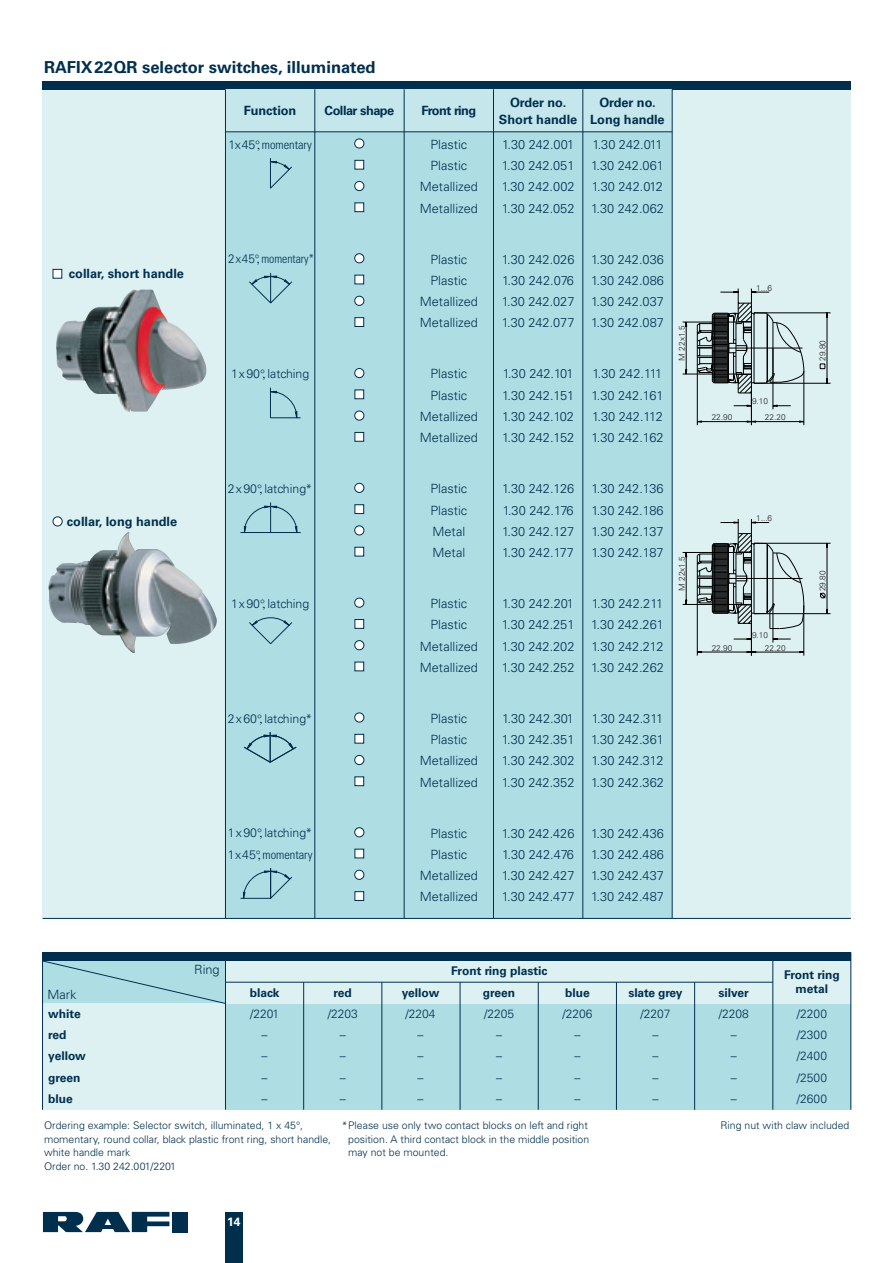
<style>
.page{position:relative;width:893px;height:1263px;background:#fff}
.page>*{position:absolute;margin:0;border:0;box-sizing:border-box;transform-origin:0 0}
.t1{font:700 16.5px "Univers";color:#002f4e}
.t2{font:300 12.75px/21.3px "Univers";color:#002f4e;text-align:justify}
.t3{font:700 12.75px/16.5px "Univers";letter-spacing:-.005em;color:#002f4e;text-align:center}
.t4{font:12.75px/21.3px "Zapf Dingbats";color:#fff;text-align:justify}
.t5{font:700 12.75px "Univers";letter-spacing:-.04em;color:#002f4e}
.t6{font:300 12.3px/21.3px "Univers";color:#002f4e}
.t7{font:300 condensed 12.3px "Univers";color:#002f4e;scale:.95 1}
.t8{font:300 condensed 12.3px "Univers";color:#002f4e}
.t9{font:700 12px/21.3px "Univers";color:#002f4e}
.t10{font:300 12px/21.3px "Univers";color:#002f4e;text-align:center}
.t11{font:700 12px "Univers";color:#fff}
.t12{font:300 10.5px/13.5px "Univers";color:#002f4e}
.t13{font:300 8.25px "Univers";color:#231f20}
.s1{color:#fff}
.s2{font-stretch:normal}
.s3{font-stretch:condensed}
</style>
<div class="page">
<div style="left:43px;top:81px;width:807px;height:837px;background:#ddf1f3"></div>
<div style="left:225px;top:89px;width:447px;height:829px;background:#aedee4"></div>
<div style="left:225px;top:1212px;width:17px;height:51px;background:#002f4e"></div>
<div style="left:43px;top:81px;width:807px;height:8px;background:#002f4e"></div>
<svg style="left:682px;top:288px;width:149px;height:138px"></svg>
<svg style="left:682px;top:519px;width:149px;height:137px"></svg>
<div style="left:225px;top:89px;width:447px;height:43px;background:#c5e7ec"></div>
<hr style="left:225px;top:89px;width:1px;height:829px;background:#002f4e">
<hr style="left:314px;top:89px;width:1px;height:829px;background:#002f4e">
<hr style="left:672px;top:89px;width:1px;height:829px;background:#002f4e">
<hr style="left:404px;top:89px;width:1px;height:829px;background:#002f4e">
<hr style="left:493px;top:89px;width:1px;height:829px;background:#002f4e">
<hr style="left:582px;top:89px;width:1px;height:829px;background:#002f4e">
<div style="left:43px;top:952px;width:807px;height:158px;background:#aedee4"></div>
<div style="left:43px;top:1003px;width:182px;height:107px;background:#ddf1f3"></div>
<div style="left:43px;top:952px;width:807px;height:9px;background:#002f4e"></div>
<div style="left:225px;top:961px;width:625px;height:42px;background:#ddf1f3"></div>
<hr style="left:42px;top:952px;width:1px;height:158px;background:#002f4e">
<hr style="left:850px;top:952px;width:1px;height:158px;background:#002f4e">
<svg style="left:43px;top:961px;width:182px;height:43px"></svg>
<svg style="left:43px;top:1212px;width:126px;height:20px"></svg>
<div style="left:172px;top:1212px;width:15px;height:20px;background:#002f4e"></div>
<svg style="left:270px;top:158px;width:22px;height:31px"></svg>
<svg style="left:249px;top:272px;width:43px;height:32px"></svg>
<svg style="left:270px;top:387px;width:31px;height:31px"></svg>
<svg style="left:240px;top:502px;width:61px;height:31px"></svg>
<svg style="left:249px;top:617px;width:43px;height:27px"></svg>
<svg style="left:244px;top:732px;width:53px;height:31px"></svg>
<svg style="left:240px;top:868px;width:52px;height:31px"></svg>
<hr style="left:225px;top:132px;width:447px;height:1px;background:#002f4e">
<hr style="left:43px;top:918px;width:807px;height:1px;background:#002f4e">
<hr style="left:225px;top:961px;width:1px;height:149px;background:#002f4e">
<hr style="left:303px;top:982px;width:1px;height:128px;background:#002f4e">
<hr style="left:381px;top:982px;width:1px;height:128px;background:#002f4e">
<hr style="left:460px;top:982px;width:1px;height:128px;background:#002f4e">
<hr style="left:538px;top:982px;width:1px;height:128px;background:#002f4e">
<hr style="left:616px;top:982px;width:1px;height:128px;background:#002f4e">
<hr style="left:694px;top:982px;width:1px;height:128px;background:#002f4e">
<hr style="left:772px;top:961px;width:1px;height:149px;background:#002f4e">
<hr style="left:225px;top:982px;width:547px;height:1px;background:#002f4e">
<img style="left:56px;top:289px;width:150px;height:123px">
<img style="left:48px;top:532px;width:169px;height:121px">
<p class="t1" style="left:44px;top:61px;width:333px">RAFIX22QR selector switches, illuminated</p>
<p class="t3" style="left:53px;top:267px;width:133px"><span class="s1">■</span> collar, short handle</p>
<p class="t3" style="left:53px;top:514px;width:126px"><span class="s1">●</span> collar, long handle</p>
<p class="t3" style="left:244px;top:103px;width:54px">Function</p>
<p class="t8" style="left:228px;top:140px;width:85px"><span class="s2">1x45</span> momentary</p>
<p class="t5" style="left:324px;top:106px;width:71px">Collar shape</p>
<p class="t3" style="left:499px;top:96px;width:80px">Order no.<br>Short handle</p>
<p class="t3" style="left:590px;top:96px;width:76px">Order no.<br>Long handle</p>
<p class="t5" style="left:421px;top:106px;width:56px">Front ring</p>
<p class="t2" style="left:420px;top:135px;width:60px;text-align:center">Plastic<br>Plastic<br>Metallized<br>Metallized</p>
<p class="t4" style="left:354px;top:133px;width:12px">● ■ ● ■</p>
<p class="t2" style="left:501px;top:135px;width:74px">1.30 242.001<br>1.30 242.051<br>1.30 242.002<br>1.30 242.052</p>
<p class="t2" style="left:591px;top:135px;width:74px">1.30 242.011<br>1.30 242.061<br>1.30 242.012<br>1.30 242.062</p>
<p class="t7" style="left:228px;top:254px;width:92px"><span class="s2">2x45</span> momentary*</p>
<p class="t4" style="left:354px;top:248px;width:12px">● ■ ● ■</p>
<p class="t2" style="left:420px;top:250px;width:60px;text-align:center">Plastic<br>Plastic<br>Metallized<br>Metallized</p>
<p class="t2" style="left:502px;top:250px;width:74px">1.30 242.026<br>1.30 242.076<br>1.30 242.027<br>1.30 242.077</p>
<p class="t2" style="left:591px;top:250px;width:74px">1.30 242.036<br>1.30 242.086<br>1.30 242.037<br>1.30 242.087</p>
<p class="t13" style="left:678px;top:361px;width:36px;rotate:-90deg">M 22x1.5</p>
<p class="t6" style="left:231px;top:364px;width:80px">1x90 latching</p>
<p class="t4" style="left:354px;top:363px;width:12px">● ■ ● ■</p>
<p class="t2" style="left:420px;top:364px;width:60px;text-align:center">Plastic<br>Plastic<br>Metallized<br>Metallized</p>
<p class="t2" style="left:502px;top:364px;width:74px">1.30 242.101<br>1.30 242.151<br>1.30 242.102<br>1.30 242.152</p>
<p class="t2" style="left:591px;top:364px;width:74px">1.30 242.111<br>1.30 242.161<br>1.30 242.112<br>1.30 242.162</p>
<p class="t6" style="left:228px;top:479px;width:86px">2x90 latching*</p>
<p class="t4" style="left:354px;top:477px;width:12px">● ■ ● ■</p>
<p class="t2" style="left:430px;top:479px;width:38px;text-align:left">Plastic<br>Plastic<br>Metal<br>Metal</p>
<p class="t2" style="left:502px;top:479px;width:74px">1.30 242.126<br>1.30 242.176<br>1.30 242.127<br>1.30 242.177</p>
<p class="t2" style="left:591px;top:479px;width:74px">1.30 242.136<br>1.30 242.186<br>1.30 242.137<br>1.30 242.187</p>
<p class="t13" style="left:678px;top:591px;width:36px;rotate:-90deg">M 22x1.5</p>
<p class="t6" style="left:231px;top:594px;width:80px">1x90 latching</p>
<p class="t4" style="left:354px;top:592px;width:12px">● ■ ● ■</p>
<p class="t2" style="left:420px;top:594px;width:60px;text-align:center">Plastic<br>Plastic<br>Metallized<br>Metallized</p>
<p class="t2" style="left:502px;top:594px;width:74px">1.30 242.201<br>1.30 242.251<br>1.30 242.202<br>1.30 242.252</p>
<p class="t2" style="left:591px;top:594px;width:74px">1.30 242.211<br>1.30 242.261<br>1.30 242.212<br>1.30 242.262</p>
<p class="t6" style="left:228px;top:709px;width:86px">2x60 latching*</p>
<p class="t4" style="left:354px;top:707px;width:12px">● ■ ● ■</p>
<p class="t2" style="left:420px;top:709px;width:60px;text-align:center">Plastic<br>Plastic<br>Metallized<br>Metallized</p>
<p class="t2" style="left:502px;top:709px;width:74px">1.30 242.301<br>1.30 242.351<br>1.30 242.302<br>1.30 242.352</p>
<p class="t2" style="left:591px;top:709px;width:74px">1.30 242.311<br>1.30 242.361<br>1.30 242.312<br>1.30 242.362</p>
<p class="t6" style="left:228px;top:823px;width:86px">1x90 latching*<br>1x45 <span class="s3">momentary</span></p>
<p class="t4" style="left:354px;top:822px;width:12px">● ■ ● ■</p>
<p class="t2" style="left:420px;top:824px;width:60px;text-align:center">Plastic<br>Plastic<br>Metallized<br>Metallized</p>
<p class="t2" style="left:502px;top:824px;width:74px">1.30 242.426<br>1.30 242.476<br>1.30 242.427<br>1.30 242.477</p>
<p class="t2" style="left:591px;top:824px;width:74px">1.30 242.436<br>1.30 242.486<br>1.30 242.437<br>1.30 242.487</p>
<p class="t2" style="left:47px;top:985px;width:31px">Mark</p>
<p class="t9" style="left:48px;top:1004px;width:39px">white red yellow green blue</p>
<p class="t2" style="left:194px;top:960px;width:27px">Ring</p>
<p class="t9" style="left:250px;top:983px;width:31px">black</p>
<p class="t10" style="left:250px;top:1004px;width:31px">/2201 –<br>–<br>–<br>–</p>
<p class="t9" style="left:333px;top:983px;width:20px">red</p>
<p class="t10" style="left:328px;top:1004px;width:32px">/2203 –<br>–<br>–<br>–</p>
<p class="t9" style="left:402px;top:983px;width:39px">yellow</p>
<p class="t10" style="left:405px;top:1004px;width:32px">/2204 –<br>–<br>–<br>–</p>
<p class="t9" style="left:451px;top:962px;width:98px">Front ring plastic</p>
<p class="t9" style="left:483px;top:983px;width:34px">green</p>
<p class="t10" style="left:484px;top:1004px;width:32px">/2205 –<br>–<br>–<br>–</p>
<p class="t9" style="left:565px;top:983px;width:26px">blue</p>
<p class="t10" style="left:562px;top:1004px;width:32px">/2206 –<br>–<br>–<br>–</p>
<p class="t9" style="left:628px;top:983px;width:55px">slate grey</p>
<p class="t10" style="left:640px;top:1004px;width:32px">/2207 –<br>–<br>–<br>–</p>
<p class="t12" style="left:44px;top:1120px;width:288px">Ordering example: Selector switch, illuminated, 1 x 45°, momentary, round collar, black plastic front ring, short handle, white handle mark<br>Order no. 1.30 242.001/2201</p>
<p class="t12" style="left:348px;top:1120px;width:242px;text-indent:-6px">*Please use only two contact blocks on left and right position. A third contact block in the middle position may not be mounted.</p>
<p class="t11" style="left:227px;top:1218px;width:15px">14</p>
<p class="t13" style="left:756px;top:285px;width:18px">1...6</p>
<p class="t13" style="left:752px;top:398px;width:18px">9.10</p>
<p class="t13" style="left:711px;top:414px;width:22px">22.90</p>
<p class="t13" style="left:765px;top:414px;width:22px">22.20</p>
<p class="t13" style="left:819px;top:361px;width:22px;rotate:-90deg">29.80</p>
<p class="t13" style="left:756px;top:515px;width:18px">1...6</p>
<p class="t13" style="left:752px;top:632px;width:18px">9.10</p>
<p class="t13" style="left:711px;top:645px;width:22px">22.90</p>
<p class="t13" style="left:765px;top:645px;width:22px">22.20</p>
<p class="t13" style="left:819px;top:591px;width:22px;rotate:-90deg">29.80</p>
<p class="t9" style="left:784px;top:965px;width:57px">Front ring</p>
<p class="t9" style="left:795px;top:980px;width:34px">metal</p>
<p class="t9" style="left:718px;top:983px;width:32px">silver</p>
<p class="t10" style="left:718px;top:1004px;width:32px">/2208 –<br>–<br>–<br>–</p>
<p class="t10" style="left:796px;top:1004px;width:32px;text-align:justify">/2200 /2300 /2400 /2500 /2600</p>
<p class="t12" style="left:720px;top:1120px;width:130px">Ring nut with claw included</p>
</div>
